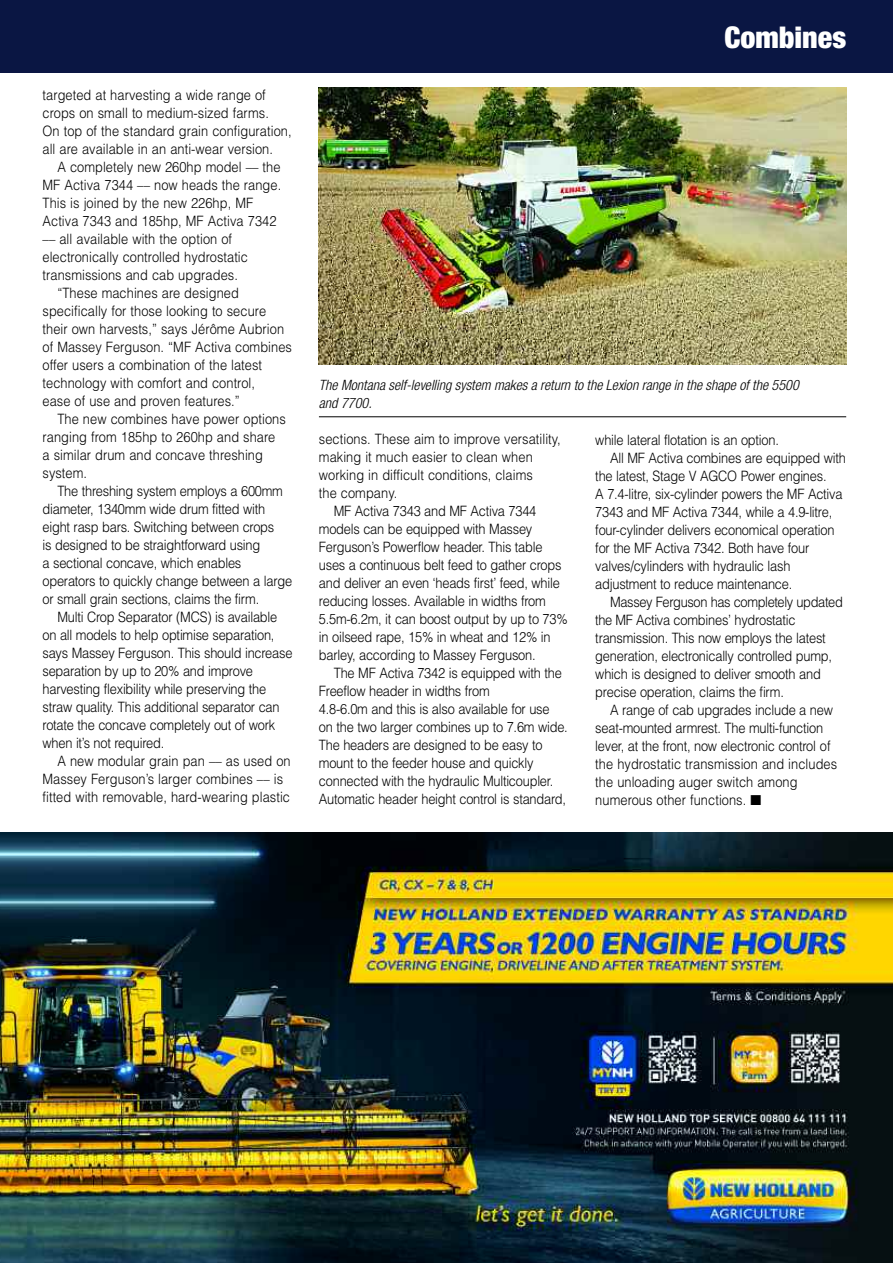
<style>
.page{position:relative;width:893px;height:1263px;background:#fff}
.page>*{position:absolute;margin:0;border:0;box-sizing:border-box;transform-origin:0 0}
.t1{font:900 condensed 30px "Helvetica Neue";color:#fff}
.t2{font:300 14.25px "Helvetica";letter-spacing:-.015em;color:#000;scale:.9 1}
.t3{font:300 14.25px/18px "Helvetica";letter-spacing:.005em;color:#000;scale:.9 1}
.t4{font:italic 300 condensed 14.25px/18px "Helvetica Neue";color:#000}
</style>
<div class="page">
<img style="left:319px;top:88px;width:527px;height:277px">
<hr style="left:319px;top:416px;width:527px;height:1px;background:#000">
<div style="left:0;top:0;width:893px;height:72px;background:#0a1643"></div>
<img style="left:0;top:832px;width:893px;height:431px">
<p class="t3" style="left:43px;top:86px;width:278px">targeted at harvesting a wide range of crops on small to medium-sized farms.<br>On top of the standard grain configuration, all are available in an anti-wear version.</p>
<p class="t3" style="left:57px;top:158px;width:249px">A completely new 260hp model –– the</p>
<p class="t3" style="left:43px;top:176px;width:267px">MF Activa 7344 –– now heads the range.</p>
<p class="t3" style="left:43px;top:194px;width:236px">This is joined by the new 226hp, MF</p>
<p class="t3" style="left:43px;top:212px;width:262px">Activa 7343 and 185hp, MF Activa 7342</p>
<p class="t3" style="left:43px;top:230px;width:212px">–– all available with the option of</p>
<p class="t3" style="left:43px;top:248px;width:230px">electronically controlled hydrostatic</p>
<p class="t3" style="left:43px;top:266px;width:219px">transmissions and cab upgrades.</p>
<p class="t3" style="left:57px;top:284px;width:203px">“These machines are designed</p>
<p class="t3" style="left:43px;top:302px;width:250px">specifically for those looking to secure</p>
<p class="t3" style="left:43px;top:320px;width:270px">their own harvests,” says Jérôme Aubrion</p>
<p class="t3" style="left:43px;top:338px;width:279px">of Massey Ferguson. “MF Activa combines</p>
<p class="t3" style="left:43px;top:356px;width:246px">offer users a combination of the latest</p>
<p class="t3" style="left:43px;top:374px;width:238px">technology with comfort and control,</p>
<p class="t3" style="left:43px;top:392px;width:221px">ease of use and proven features.”</p>
<p class="t3" style="left:57px;top:410px;width:255px">The new combines have power options</p>
<p class="t3" style="left:43px;top:428px;width:260px">ranging from 185hp to 260hp and share</p>
<p class="t3" style="left:43px;top:446px;width:246px">a similar drum and concave threshing</p>
<p class="t2" style="left:43px;top:464px;width:51px">system.</p>
<p class="t2" style="left:57px;top:482px;width:252px">The threshing system employs a 600mm</p>
<p class="t2" style="left:43px;top:500px;width:249px">diameter, 1340mm wide drum fitted with</p>
<p class="t2" style="left:43px;top:518px;width:259px">eight rasp bars. Switching between crops</p>
<p class="t2" style="left:43px;top:536px;width:244px">is designed to be straightforward using</p>
<p class="t2" style="left:43px;top:554px;width:222px">a sectional concave, which enables</p>
<p class="t2" style="left:43px;top:572px;width:279px">operators to quickly change between a large</p>
<p class="t2" style="left:43px;top:590px;width:242px">or small grain sections, claims the firm.</p>
<p class="t2" style="left:57px;top:608px;width:246px">Multi Crop Separator (MCS) is available</p>
<p class="t2" style="left:43px;top:626px;width:259px">on all models to help optimise separation,</p>
<p class="t2" style="left:43px;top:644px;width:279px">says Massey Ferguson. This should increase</p>
<p class="t2" style="left:43px;top:662px;width:235px">separation by up to 20% and improve</p>
<p class="t2" style="left:43px;top:680px;width:250px">harvesting flexibility while preserving the</p>
<p class="t2" style="left:43px;top:698px;width:265px">straw quality. This additional separator can</p>
<p class="t2" style="left:43px;top:716px;width:260px">rotate the concave completely out of work</p>
<p class="t2" style="left:43px;top:734px;width:137px">when it’s not required.</p>
<p class="t3" style="left:57px;top:752px;width:261px">A new modular grain pan –– as used on</p>
<p class="t3" style="left:43px;top:770px;width:269px">Massey Ferguson’s larger combines –– is</p>
<p class="t3" style="left:43px;top:788px;width:277px">fitted with removable, hard-wearing plastic</p>
<h1 class="t1" style="left:724px;top:27px;width:123px">Combines</h1>
<p class="t4" style="left:319px;top:377px;width:481px">The Montana self-levelling system makes a return to the Lexion range in the shape of the 5500 and 7700.</p>
<p class="t3" style="left:319px;top:430px;width:270px">sections. These aim to improve versatility,</p>
<p class="t3" style="left:319px;top:448px;width:239px">making it much easier to clean when</p>
<p class="t3" style="left:319px;top:466px;width:239px">working in difficult conditions, claims</p>
<p class="t3" style="left:319px;top:484px;width:88px">the company.</p>
<p class="t2" style="left:334px;top:502px;width:227px">MF Activa 7343 and MF Activa 7344</p>
<p class="t2" style="left:319px;top:520px;width:239px">models can be equipped with Massey</p>
<p class="t2" style="left:319px;top:538px;width:250px">Ferguson’s Powerflow header. This table</p>
<p class="t2" style="left:319px;top:556px;width:271px">uses a continuous belt feed to gather crops</p>
<p class="t2" style="left:319px;top:574px;width:269px">and deliver an even ‘heads first’ feed, while</p>
<p class="t2" style="left:319px;top:592px;width:254px">reducing losses. Available in widths from</p>
<p class="t2" style="left:319px;top:610px;width:278px">5.5m-6.2m, it can boost output by up to 73%</p>
<p class="t2" style="left:319px;top:628px;width:259px">in oilseed rape, 15% in wheat and 12% in</p>
<p class="t2" style="left:319px;top:646px;width:242px">barley, according to Massey Ferguson.</p>
<p class="t2" style="left:334px;top:664px;width:255px">The MF Activa 7342 is equipped with the</p>
<p class="t2" style="left:319px;top:682px;width:191px">Freeflow header in widths from</p>
<p class="t2" style="left:319px;top:700px;width:258px">4.8-6.0m and this is also available for use</p>
<p class="t2" style="left:319px;top:718px;width:278px">on the two larger combines up to 7.6m wide.</p>
<p class="t2" style="left:319px;top:736px;width:250px">The headers are designed to be easy to</p>
<p class="t2" style="left:319px;top:754px;width:240px">mount to the feeder house and quickly</p>
<p class="t2" style="left:319px;top:772px;width:262px">connected with the hydraulic Multicoupler.</p>
<p class="t2" style="left:319px;top:790px;width:276px">Automatic header height control is standard,</p>
<p class="t2" style="left:595px;top:431px;width:205px">while lateral flotation is an option.</p>
<p class="t2" style="left:610px;top:449px;width:263px">All MF Activa combines are equipped with</p>
<p class="t2" style="left:595px;top:467px;width:258px">the latest, Stage V AGCO Power engines.</p>
<p class="t2" style="left:595px;top:485px;width:276px">A 7.4-litre, six-cylinder powers the MF Activa</p>
<p class="t2" style="left:595px;top:503px;width:265px">7343 and MF Activa 7344, while a 4.9-litre,</p>
<p class="t2" style="left:595px;top:521px;width:267px">four-cylinder delivers economical operation</p>
<p class="t2" style="left:595px;top:539px;width:239px">for the MF Activa 7342. Both have four</p>
<p class="t2" style="left:595px;top:557px;width:218px">valves/cylinders with hydraulic lash</p>
<p class="t2" style="left:595px;top:575px;width:220px">adjustment to reduce maintenance.</p>
<p class="t2" style="left:610px;top:593px;width:260px">Massey Ferguson has completely updated</p>
<p class="t2" style="left:595px;top:611px;width:224px">the MF Activa combines’ hydrostatic</p>
<p class="t2" style="left:595px;top:629px;width:258px">transmission. This now employs the latest</p>
<p class="t2" style="left:595px;top:647px;width:264px">generation, electronically controlled pump,</p>
<p class="t2" style="left:595px;top:665px;width:252px">which is designed to deliver smooth and</p>
<p class="t2" style="left:595px;top:683px;width:211px">precise operation, claims the firm.</p>
<p class="t2" style="left:610px;top:701px;width:249px">A range of cab upgrades include a new</p>
<p class="t2" style="left:595px;top:719px;width:255px">seat-mounted armrest. The multi-function</p>
<p class="t2" style="left:595px;top:737px;width:263px">lever, at the front, now electronic control of</p>
<p class="t3" style="left:595px;top:755px;width:270px">the hydrostatic transmission and includes</p>
<p class="t3" style="left:595px;top:773px;width:226px">the unloading auger switch among</p>
<p class="t3" style="left:595px;top:791px;width:186px">numerous other functions. ■</p>
</div>
